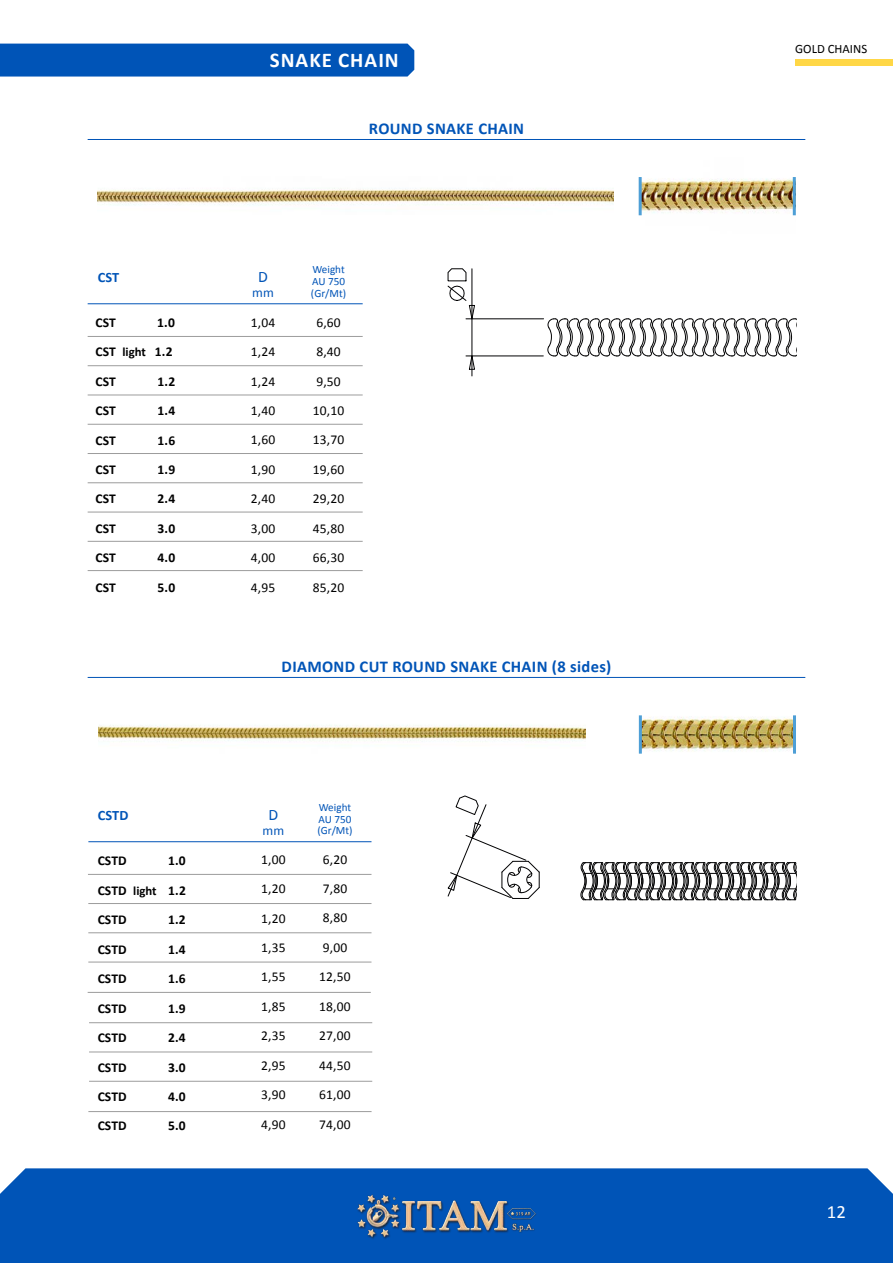
<style>
.page{position:relative;width:893px;height:1263px;background:#fff}
.page>*{position:absolute;margin:0;border:0;box-sizing:border-box;transform-origin:0 0}
.t1{font:700 21px "Calibri";letter-spacing:.05em;color:#fff}
.t2{font:18.75px "Calibri";color:#fff}
.t3{font:700 16.5px "Calibri";letter-spacing:.02em;color:#0054b7}
.t4{font:15.9px "Calibri";color:#0054b7}
.t5{font:700 14.4px "Calibri";letter-spacing:.01em;color:#0054b7}
.t6{font:13.5px "Calibri";letter-spacing:.01em;color:#000}
.t7{font:700 13.5px "Calibri";letter-spacing:.01em;color:#000}
.t8{font:13.5px "Calibri";color:#0054b7}
.t9{font:12.75px "Calibri";color:#000}
.t10{font:11.1px "Calibri";color:#0054b7}
.s1{font-size:12.75px}
</style>
<div class="page">
<div style="left:0;top:1168px;width:893px;height:95px;background:#0054b7"></div>
<img style="left:352px;top:1190px;width:189px;height:51px">
<div style="left:0;top:44px;width:414px;height:33px;background:#0054b7"></div>
<svg style="left:824px;top:1224px;width:25px;height:1px"></svg>
<div style="left:795px;top:60px;width:98px;height:6px;background:#ffd746"></div>
<img style="left:642px;top:716px;width:151px;height:35px">
<hr style="left:88px;top:336px;width:275px;height:1px;background:#9c9c9c">
<hr style="left:88px;top:512px;width:275px;height:1px;background:#9c9c9c">
<hr style="left:88px;top:424px;width:275px;height:1px;background:#9c9c9c">
<hr style="left:88px;top:365px;width:275px;height:1px;background:#9c9c9c">
<hr style="left:88px;top:541px;width:275px;height:1px;background:#9c9c9c">
<hr style="left:88px;top:453px;width:275px;height:1px;background:#9c9c9c">
<hr style="left:88px;top:395px;width:275px;height:1px;background:#9c9c9c">
<hr style="left:88px;top:570px;width:275px;height:1px;background:#9c9c9c">
<hr style="left:88px;top:482px;width:275px;height:1px;background:#9c9c9c">
<hr style="left:88px;top:303px;width:275px;height:1px;background:#0054b7">
<hr style="left:88px;top:903px;width:283px;height:1px;background:#9c9c9c">
<hr style="left:89px;top:1022px;width:283px;height:1px;background:#9c9c9c">
<hr style="left:88px;top:932px;width:283px;height:1px;background:#9c9c9c">
<hr style="left:89px;top:1052px;width:283px;height:1px;background:#9c9c9c">
<hr style="left:88px;top:962px;width:283px;height:1px;background:#9c9c9c">
<hr style="left:89px;top:1081px;width:283px;height:1px;background:#9c9c9c">
<hr style="left:88px;top:992px;width:283px;height:1px;background:#9c9c9c">
<hr style="left:88px;top:1111px;width:284px;height:1px;background:#9c9c9c">
<hr style="left:88px;top:874px;width:283px;height:1px;background:#9c9c9c">
<hr style="left:88px;top:841px;width:283px;height:1px;background:#0054b7">
<hr style="left:88px;top:139px;width:717px;height:1px;background:#0054b7">
<hr style="left:88px;top:677px;width:717px;height:1px;background:#0054b7">
<img style="left:98px;top:188px;width:515px;height:18px">
<img style="left:642px;top:177px;width:153px;height:39px">
<hr style="left:639px;top:177px;width:3px;height:38px;background:#4e9fd6">
<hr style="left:793px;top:177px;width:3px;height:38px;background:#4e9fd6">
<hr style="left:639px;top:715px;width:3px;height:39px;background:#4e9fd6">
<hr style="left:793px;top:715px;width:3px;height:39px;background:#4e9fd6">
<img style="left:99px;top:725px;width:487px;height:16px">
<svg style="left:547px;top:318px;width:249px;height:39px"></svg>
<hr style="left:472px;top:319px;width:1px;height:37px;background:#020203">
<hr style="left:466px;top:356px;width:77px;height:1px;background:#020203">
<hr style="left:466px;top:319px;width:78px;height:1px;background:#020203">
<svg style="left:469px;top:353px;width:6px;height:23px"></svg>
<svg style="left:447px;top:268px;width:28px;height:54px"></svg>
<svg style="left:580px;top:862px;width:216px;height:38px"></svg>
<svg style="left:447px;top:795px;width:93px;height:104px"></svg>
<p class="t1" style="left:270px;top:46px;width:130px">SNAKE CHAIN</p>
<p class="t3" style="left:369px;top:118px;width:157px">ROUND SNAKE CHAIN</p>
<p class="t5" style="left:98px;top:268px;width:23px">CST</p>
<p class="t4" style="left:258px;top:267px;width:11px">D</p>
<p class="t8" style="left:252px;top:285px;width:23px">mm</p>
<p class="t7" style="left:96px;top:314px;width:22px">CST</p>
<p class="t7" style="left:157px;top:314px;width:19px">1.0</p>
<p class="t7" style="left:96px;top:343px;width:78px">CST <span class="s1">light</span> 1.2</p>
<p class="t7" style="left:96px;top:372px;width:22px">CST</p>
<p class="t7" style="left:158px;top:372px;width:19px">1.2</p>
<p class="t7" style="left:96px;top:402px;width:22px">CST</p>
<p class="t7" style="left:158px;top:402px;width:19px">1.4</p>
<p class="t7" style="left:96px;top:431px;width:22px">CST</p>
<p class="t7" style="left:158px;top:431px;width:19px">1.6</p>
<p class="t7" style="left:96px;top:461px;width:22px">CST</p>
<p class="t7" style="left:158px;top:461px;width:19px">1.9</p>
<p class="t7" style="left:96px;top:490px;width:22px">CST</p>
<p class="t7" style="left:158px;top:490px;width:19px">2.4</p>
<p class="t7" style="left:96px;top:520px;width:22px">CST</p>
<p class="t7" style="left:158px;top:520px;width:19px">3.0</p>
<p class="t7" style="left:96px;top:549px;width:22px">CST</p>
<p class="t7" style="left:158px;top:549px;width:19px">4.0</p>
<p class="t7" style="left:96px;top:579px;width:22px">CST</p>
<p class="t7" style="left:158px;top:579px;width:19px">5.0</p>
<p class="t6" style="left:251px;top:314px;width:26px">1,04</p>
<p class="t6" style="left:251px;top:343px;width:26px">1,24</p>
<p class="t6" style="left:251px;top:373px;width:26px">1,24</p>
<p class="t6" style="left:251px;top:402px;width:26px">1,40</p>
<p class="t6" style="left:251px;top:432px;width:26px">1,60</p>
<p class="t6" style="left:251px;top:461px;width:26px">1,90</p>
<p class="t6" style="left:251px;top:490px;width:26px">2,40</p>
<p class="t6" style="left:251px;top:520px;width:26px">3,00</p>
<p class="t6" style="left:251px;top:549px;width:26px">4,00</p>
<p class="t6" style="left:251px;top:579px;width:26px">4,95</p>
<p class="t10" style="left:312px;top:262px;width:34px">Weight</p>
<p class="t10" style="left:312px;top:274px;width:34px">AU 750</p>
<p class="t10" style="left:311px;top:286px;width:37px">(Gr/Mt)</p>
<p class="t6" style="left:316px;top:314px;width:26px">6,60</p>
<p class="t6" style="left:316px;top:343px;width:26px">8,40</p>
<p class="t6" style="left:316px;top:373px;width:26px">9,50</p>
<p class="t6" style="left:313px;top:402px;width:33px">10,10</p>
<p class="t6" style="left:313px;top:432px;width:33px">13,70</p>
<p class="t6" style="left:313px;top:461px;width:33px">19,60</p>
<p class="t6" style="left:313px;top:490px;width:33px">29,20</p>
<p class="t6" style="left:313px;top:520px;width:33px">45,80</p>
<p class="t6" style="left:313px;top:549px;width:33px">66,30</p>
<p class="t6" style="left:313px;top:579px;width:33px">85,20</p>
<p class="t3" style="left:282px;top:655px;width:331px">DIAMOND CUT ROUND SNAKE CHAIN (8 sides)</p>
<p class="t5" style="left:98px;top:806px;width:32px">CSTD</p>
<p class="t4" style="left:268px;top:805px;width:11px">D</p>
<p class="t8" style="left:262px;top:822px;width:23px">mm</p>
<p class="t7" style="left:98px;top:852px;width:31px">CSTD</p>
<p class="t7" style="left:168px;top:852px;width:19px">1.0</p>
<p class="t7" style="left:98px;top:882px;width:90px">CSTD <span class="s1">light</span> 1.2</p>
<p class="t7" style="left:98px;top:911px;width:31px">CSTD</p>
<p class="t7" style="left:168px;top:911px;width:19px">1.2</p>
<p class="t7" style="left:98px;top:940px;width:31px">CSTD</p>
<p class="t7" style="left:168px;top:940px;width:19px">1.4</p>
<p class="t7" style="left:98px;top:970px;width:31px">CSTD</p>
<p class="t7" style="left:168px;top:970px;width:19px">1.6</p>
<p class="t7" style="left:98px;top:999px;width:31px">CSTD</p>
<p class="t7" style="left:168px;top:999px;width:19px">1.9</p>
<p class="t7" style="left:98px;top:1029px;width:31px">CSTD</p>
<p class="t7" style="left:168px;top:1029px;width:19px">2.4</p>
<p class="t7" style="left:98px;top:1058px;width:31px">CSTD</p>
<p class="t7" style="left:168px;top:1058px;width:19px">3.0</p>
<p class="t7" style="left:98px;top:1088px;width:31px">CSTD</p>
<p class="t7" style="left:168px;top:1088px;width:19px">4.0</p>
<p class="t7" style="left:98px;top:1117px;width:31px">CSTD</p>
<p class="t7" style="left:168px;top:1117px;width:19px">5.0</p>
<p class="t6" style="left:261px;top:851px;width:26px">1,00</p>
<p class="t6" style="left:261px;top:880px;width:26px">1,20</p>
<p class="t6" style="left:261px;top:910px;width:26px">1,20</p>
<p class="t6" style="left:261px;top:939px;width:26px">1,35</p>
<p class="t6" style="left:261px;top:968px;width:26px">1,55</p>
<p class="t6" style="left:261px;top:998px;width:26px">1,85</p>
<p class="t6" style="left:261px;top:1027px;width:26px">2,35</p>
<p class="t6" style="left:261px;top:1057px;width:26px">2,95</p>
<p class="t6" style="left:261px;top:1086px;width:26px">3,90</p>
<p class="t6" style="left:261px;top:1116px;width:26px">4,90</p>
<p class="t10" style="left:319px;top:800px;width:34px">Weight</p>
<p class="t10" style="left:319px;top:812px;width:34px">AU 750</p>
<p class="t10" style="left:317px;top:824px;width:37px">(Gr/Mt)</p>
<p class="t6" style="left:323px;top:851px;width:26px">6,20</p>
<p class="t6" style="left:323px;top:880px;width:26px">7,80</p>
<p class="t6" style="left:323px;top:909px;width:26px">8,80</p>
<p class="t6" style="left:323px;top:939px;width:26px">9,00</p>
<p class="t6" style="left:319px;top:968px;width:33px">12,50</p>
<p class="t6" style="left:319px;top:998px;width:33px">18,00</p>
<p class="t6" style="left:319px;top:1027px;width:33px">27,00</p>
<p class="t6" style="left:319px;top:1057px;width:33px">44,50</p>
<p class="t6" style="left:319px;top:1086px;width:33px">61,00</p>
<p class="t6" style="left:319px;top:1116px;width:33px">74,00</p>
<p class="t9" style="left:795px;top:41px;width:73px">GOLD CHAINS</p>
<h2 class="t2" style="left:827px;top:1200px;width:20px">12</h2>
</div>
